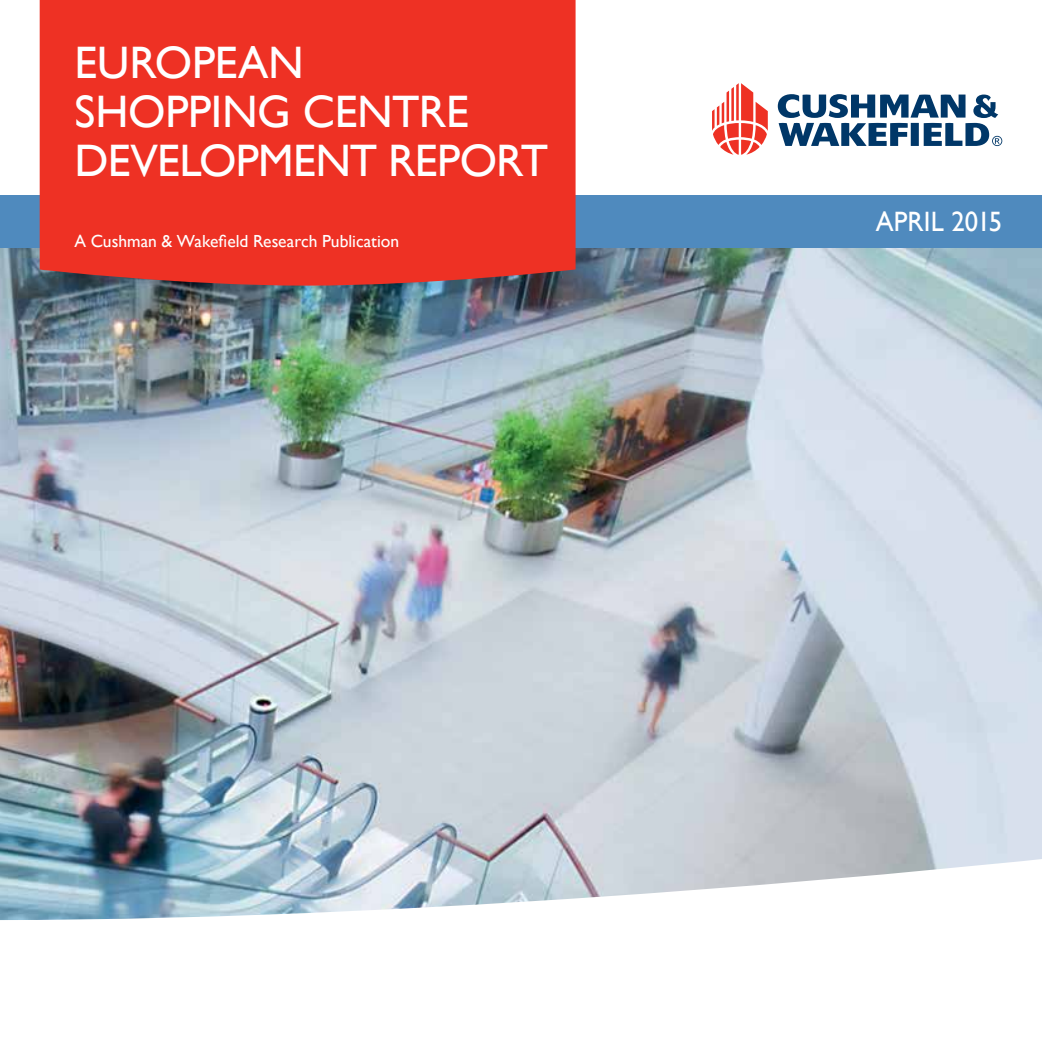
<style>
.page{position:relative;width:1042px;height:1042px;background:#fff}
.page>*{position:absolute;margin:0;border:0;box-sizing:border-box;transform-origin:0 0}
.t1{font:45.5px/49px "Gill Sans";letter-spacing:-.01em;color:#fff}
.t2{font:28px "Gill Sans";color:#fff;scale:.96 1}
.t3{font:17.5px "Gill Sans";color:#fff}
</style>
<div class="page">
<img style="left:0;top:248px;width:1042px;height:609px">
<svg style="left:712px;top:83px;width:56px;height:72px"></svg>
<svg style="left:778px;top:94px;width:224px;height:52px"></svg>
<div style="left:0;top:195px;width:1042px;height:53px;background:#4f8abe"></div>
<div style="left:40px;top:0;width:535px;height:286px;background:#ee3124"></div>
<svg style="left:0;top:857px;width:1042px;height:63px"></svg>
<p class="t1" style="left:74px;top:38px;width:475px">EUROPEAN<br>SHOPPING CENTRE<br>DEVELOPMENT REPORT</p>
<p class="t3" style="left:74px;top:231px;width:326px">A Cushman &amp; Wakefield Research Publication</p>
<p class="t2" style="left:876px;top:205px;width:133px">APRIL 2015</p>
</div>
